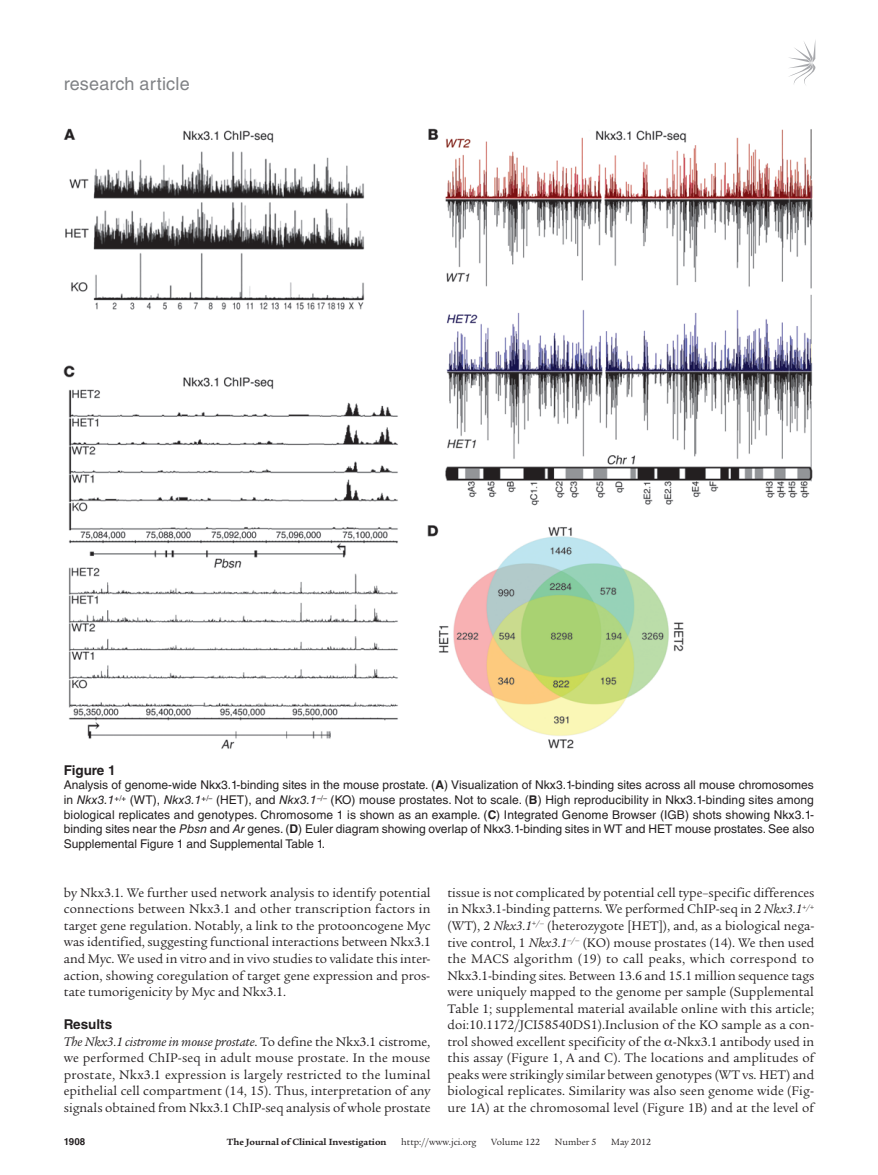
<style>
.page{position:relative;width:878px;height:1175px;background:#fff}
.page>*{position:absolute;margin:0;border:0;box-sizing:border-box;transform-origin:0 0}
.t1{font:18px "Helvetica LT Std";letter-spacing:.01em;color:#808285}
.t2{font:13.5px/16.5px "Legacy Serif Std";color:#231f20;text-align:justify}
.t3{font:700 13.5px "Helvetica LT Std";color:#231f20}
.t4{font:12px/14.7px "Helvetica LT Std";color:#231f20;text-align:justify}
.t5{font:9.75px "Legacy Serif Std";color:#231f20}
.t6{font:700 9.75px "Legacy Serif Std";color:#231f20}
.t7{font:700 9.75px "Helvetica LT Std";color:#231f20}
.s1{font-weight:700}
.s2{font-style:italic}
</style>
<div class="page">
<svg style="left:789px;top:42px;width:26px;height:43px"></svg>
<img style="left:64px;top:128px;width:749px;height:621px">
<h1 class="t1" style="left:64px;top:73px;width:127px">research article</h1>
<p class="t3" style="left:64px;top:761px;width:53px">Figure 1</p>
<p class="t4" style="left:64px;top:777px;width:752px">Analysis of genome-wide Nkx3.1-binding sites in the mouse prostate. (<span class="s1">A</span>) Visualization of Nkx3.1-binding sites across all mouse chromosomes in <span class="s2">Nkx3.1</span><sup>+/+</sup> (WT), <span class="s2">Nkx3.1</span><sup>+/–</sup> (HET), and <span class="s2">Nkx3.1</span><sup>–/–</sup> (KO) mouse prostates. Not to scale. (<span class="s1">B</span>) High reproducibility in Nkx3.1-binding sites among biological replicates and genotypes. Chromosome 1 is shown as an example. (<span class="s1">C</span>) Integrated Genome Browser (IGB) shots showing Nkx3.1- binding sites near the <span class="s2">Pbsn</span> and <span class="s2">Ar</span> genes. (<span class="s1">D</span>) Euler diagram showing overlap of Nkx3.1-binding sites in WT and HET mouse prostates. See also Supplemental Figure 1 and Supplemental Table 1.</p>
<p class="t2" style="left:64px;top:884px;width:368px">by Nkx3.1. We further used network analysis to identify potential connections between Nkx3.1 and other transcription factors in target gene regulation. Notably, a link to the protooncogene Myc was identified, suggesting functional interactions between Nkx3.1 and Myc. We used in vitro and in vivo studies to validate this inter&shy;action, showing coregulation of target gene expression and pros&shy;tate tumorigenicity by Myc and Nkx3.1.</p>
<p class="t3" style="left:64px;top:1016px;width:50px">Results</p>
<p class="t2" style="left:64px;top:1033px;width:368px"><span class="s2">The Nkx3.1 cistrome in mouse prostate</span>. To define the Nkx3.1 cistrome, we performed ChIP-seq in adult mouse prostate. In the mouse prostate, Nkx3.1 expression is largely restricted to the luminal epithelial cell compartment (14, 15). Thus, interpretation of any signals obtained from Nkx3.1 ChIP-seq analysis of whole prostate</p>
<p class="t2" style="left:447px;top:884px;width:368px">tissue is not complicated by potential cell type–specific differences in Nkx3.1-binding patterns. We performed ChIP-seq in 2 <span class="s2">Nkx3.1</span><sup>+/+ </sup>(WT), 2 <span class="s2">Nkx3.1</span><sup>+/–</sup> (heterozygote [HET]), and, as a biological nega&shy;tive control, 1 <span class="s2">Nkx3.1</span><sup>–/–</sup> (KO) mouse prostates (14). We then used the MACS algorithm (19) to call peaks, which correspond to Nkx3.1-binding sites. Between 13.6 and 15.1 million sequence tags were uniquely mapped to the genome per sample (Supplemental Table 1; supplemental material available online with this article; doi:10.1172/JCI58540DS1).Inclusion of the KO sample as a con&shy;trol showed excellent specificity of the -Nkx3.1 antibody used in this assay (Figure 1, A and C). The locations and amplitudes of peaks were strikingly similar between genotypes (WT vs. HET) and biological replicates. Similarity was also seen genome wide (Fig&shy;ure 1A) at the chromosomal level (Figure 1B) and at the level of</p>
<p class="t7" style="left:64px;top:1135px;width:23px">1908</p>
<p class="t6" style="left:227px;top:1135px;width:161px">The Journal of Clinical Investigation</p>
<p class="t5" style="left:401px;top:1136px;width:77px">http://www.jci.org</p>
<p class="t5" style="left:491px;top:1136px;width:50px">Volume 122</p>
<p class="t5" style="left:555px;top:1136px;width:43px">Number 5</p>
<p class="t5" style="left:611px;top:1136px;width:41px">May 2012</p>
</div>
